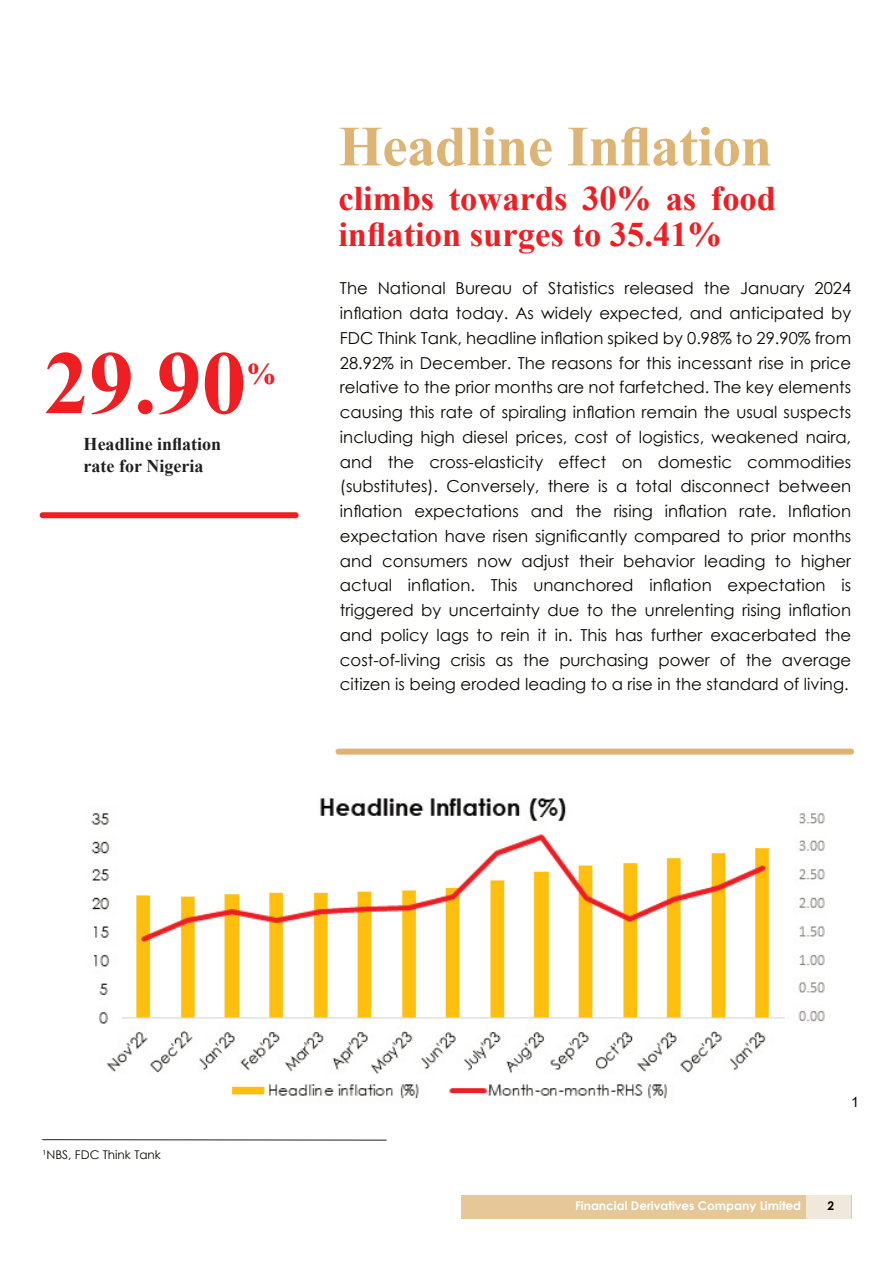
<style>
.page{position:relative;width:894px;height:1263px;background:#fff}
.page>*{position:absolute;margin:0;border:0;box-sizing:border-box;transform-origin:0 0}
.t1{font:700 90px "Times New Roman";color:#ee1e23}
.t2{font:700 57px "Times New Roman";letter-spacing:-.01em;color:#deb474}
.t3{font:700 34.5px/36px "Times New Roman";color:#ee1e23}
.t4{font:700 30px "Times New Roman";color:#ee1e23}
.t5{font:700 18px/21.6px "Times New Roman";color:#231f20}
.t6{font:16.5px/24.8px "Century Gothic";color:#080704;text-align:justify}
.t7{font:14.1px "Arial";color:#080704}
.t8{font:700 12px "Century Gothic";color:#fff}
.t9{font:12px "Century Gothic";color:#080704}
.t10{font:700 12px "Century Gothic";color:#080704}
</style>
<div class="page">
<div style="left:460px;top:1195px;width:390px;height:24px;background:#e6c797"></div>
<div style="left:806px;top:1195px;width:44px;height:24px;background:#f1e8dc"></div>
<svg style="left:42px;top:1139px;width:345px;height:2px"></svg>
<div style="left:338px;top:749px;width:512px;height:6px;background:#deb474"></div>
<div style="left:43px;top:512px;width:252px;height:6px;background:#ee1e23"></div>
<img style="left:91px;top:798px;width:733px;height:301px">
<h1 class="t1" style="left:44px;top:352px;width:204px">29.90</h1>
<h3 class="t4" style="left:246px;top:364px;width:31px">%</h3>
<p class="t5" style="left:84px;top:435px;width:139px">Headline inflation rate for Nigeria</p>
<h2 class="t2" style="left:338px;top:127px;width:435px">Headline Inflation</h2>
<h3 class="t3" style="left:338px;top:184px;width:439px">climbs towards 30% as food inflation surges to 35.41%</h3>
<p class="t6" style="left:340px;top:278px;width:512px">The National Bureau of Statistics released the January 2024 inflation data today. As widely expected, and anticipated by FDC Think Tank, headline inflation spiked by 0.98% to 29.90% from 28.92% in December. The reasons for this incessant rise in price relative to the prior months are not farfetched. The key elements causing this rate of spiraling inflation remain the usual suspects including high diesel prices, cost of logistics, weakened naira, and the cross-elasticity effect on domestic commodities (substitutes). Conversely, there is a total disconnect between inflation expectations and the rising inflation rate. Inflation expectation have risen significantly compared to prior months and consumers now adjust their behavior leading to higher actual inflation. This unanchored inflation expectation is triggered by uncertainty due to the unrelenting rising inflation and policy lags to rein it in. This has further exacerbated the cost-of-living crisis as the purchasing power of the average citizen is being eroded leading to a rise in the standard of living.</p>
<p class="t9" style="left:43px;top:1149px;width:120px">¹NBS, FDC Think Tank</p>
<p class="t7" style="left:850px;top:1096px;width:9px">1</p>
<p class="t8" style="left:575px;top:1201px;width:227px">Financial Derivatives Company Limited</p>
<p class="t10" style="left:827px;top:1201px;width:8px">2</p>
</div>
